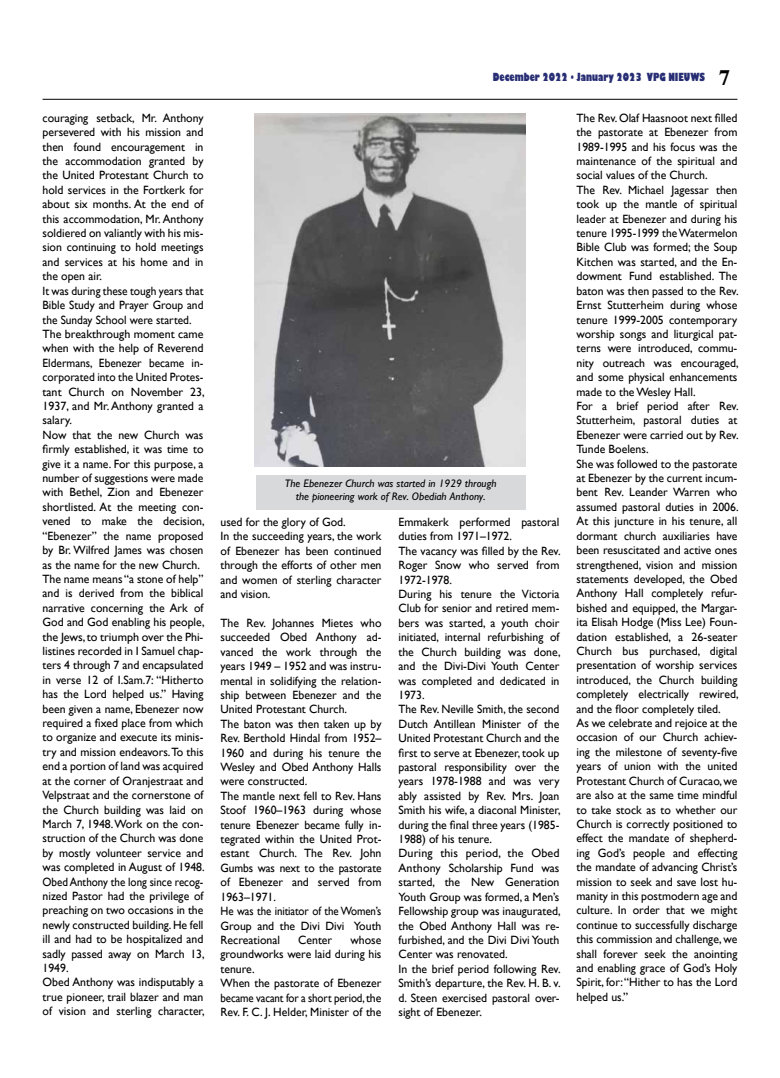
<style>
.page{position:relative;width:780px;height:1078px;background:#fff}
.page>*{position:absolute;margin:0;border:0;box-sizing:border-box;transform-origin:0 0}
.t1{font:12px/14.4px "Gill Sans";color:#000}
.t2{font:italic 500 11px/13.2px "Gill Sans";color:#000;text-align:center}
.t3{font:11px "Gill Sans MT Ult Bd Cn";color:#282e74}
.s1{font-family:"Times";font-weight:700;font-size:22px;color:#000}
</style>
<div class="page">
<hr style="left:43px;top:99px;width:694px;height:1px;background:#000">
<img style="left:254px;top:113px;width:271px;height:353px">
<div style="left:256px;top:474px;width:269px;height:35px;background:#d7d9da"></div>
<p class="t1" style="left:43px;top:111px;width:164px">couraging setback, Mr. Anthony persevered with his mission and then found encouragement in the accommodation granted by the United Protestant Church to hold services in the Fortkerk for about six months. At the end of this accommodation, Mr. Anthony soldiered on valiantly with his mis&shy;sion continuing to hold meetings and services at his home and in the open air.<br>It was during these tough years that<br>Bible Study and Prayer Group and the Sunday School were started.<br>The breakthrough moment came when with the help of Reverend<br>Eldermans, Ebenezer became in&shy;corporated into the United Protes&shy;tant Church on November 23,<br>1937, and Mr. Anthony granted a salary.<br>Now that the new Church was firmly established, it was time to give it a name. For this purpose, a number of suggestions were made with Bethel, Zion and Ebenezer shortlisted. At the meeting con&shy;vened to make the decision, “Ebenezer” the name proposed by Br. Wilfred James was chosen as the name for the new Church.<br>The name means “a stone of help” and is derived from the biblical narrative concerning the Ark of<br>God and God enabling his people, the Jews, to triumph over the Phi&shy;listines recorded in I Samuel chap&shy;ters 4 through 7 and encapsulated in verse 12 of I.Sam.7: “Hitherto has the Lord helped us.” Having been given a name, Ebenezer now required a fixed place from which to organize and execute its minis&shy;try and mission endeavors. To this end a portion of land was acquired at the corner of Oranjestraat and<br>Velpstraat and the cornerstone of the Church building was laid on<br>March 7, 1948. Work on the con&shy;struction of the Church was done by mostly volunteer service and was completed in August of 1948.<br>Obed Anthony the long since recog&shy;nized Pastor had the privilege of preaching on two occasions in the newly constructed building. He fell ill and had to be hospitalized and sadly passed away on March 13,<br>1949.<br>Obed Anthony was indisputably a true pioneer, trail blazer and man of vision and sterling character,</p>
<p class="t3" style="left:493px;top:70px;width:239px">December 2022 • January 2023 VPG NIEUWS <span class="s1">7</span></p>
<p class="t2" style="left:285px;top:476px;width:213px">The Ebenezer Church was started in 1929 through the pioneering work of Rev. Obediah Anthony.</p>
<p class="t1" style="left:220px;top:515px;width:162px">used for the glory of God.<br>In the succeeding years, the work of Ebenezer has been continued through the efforts of other men and women of sterling character and vision.</p>
<p class="t1" style="left:220px;top:615px;width:162px">The Rev. Johannes Mietes who succeeded Obed Anthony ad&shy;vanced the work through the years 1949 – 1952 and was instru&shy;mental in solidifying the relation&shy;ship between Ebenezer and the<br>United Protestant Church.<br>The baton was then taken up by<br>Rev. Berthold Hindal from 1952–<br>1960 and during his tenure the<br>Wesley and Obed Anthony Halls were constructed.<br>The mantle next fell to Rev. Hans<br>Stoof 1960–1963 during whose tenure Ebenezer became fully in&shy;tegrated within the United Prot&shy;estant Church. The Rev. John<br>Gumbs was next to the pastorate of Ebenezer and served from<br>1963–1971.<br>He was the initiator of the Women’s<br>Group and the Divi Divi Youth<br>Recreational</p>
<p class="t1" style="left:298px;top:932px;width:36px">Center</p>
<p class="t1" style="left:220px;top:932px;width:162px;text-indent:130px">whose groundworks were laid during his tenure.<br>When the pastorate of Ebenezer became vacant for a short period, the<br>Rev. F. C. J. Helder, Minister of the</p>
<p class="t1" style="left:398px;top:515px;width:164px">Emmakerk performed pastoral duties from 1971–1972.<br>The vacancy was filled by the Rev.<br>Roger Snow who served from<br>1972-1978.<br>During his tenure the Victoria<br>Club for senior and retired mem&shy;bers was started, a youth choir initiated, internal refurbishing of the Church building was done, and the Divi-Divi Youth Center was completed and dedicated in<br>1973.<br>The Rev. Neville Smith, the second<br>Dutch Antillean Minister of the<br>United Protestant Church and the first to serve at Ebenezer, took up pastoral responsibility over the years 1978-1988 and was very ably assisted by Rev. Mrs. Joan<br>Smith his wife, a diaconal Minister, during the final three years (1985-<br>1988) of his tenure.<br>During this period, the Obed<br>Anthony Scholarship Fund was started, the New Generation<br>Youth Group was formed, a Men’s<br>Fellowship group was inaugurated, the Obed Anthony Hall was re&shy;furbished, and the Divi Divi Youth<br>Center was renovated.<br>In the brief period following Rev.<br>Smith’s departure, the Rev. H. B. v. d. Steen exercised pastoral over&shy;sight of Ebenezer.</p>
<p class="t1" style="left:576px;top:111px;width:164px">The Rev. Olaf Haasnoot next filled the pastorate at Ebenezer from<br>1989-1995 and his focus was the maintenance of the spiritual and social values of the Church.<br>The Rev. Michael Jagessar then took up the mantle of spiritual leader at Ebenezer and during his tenure 1995-1999 the Watermelon<br>Bible Club was formed; the Soup<br>Kitchen was started, and the En&shy;dowment Fund established. The baton was then passed to the Rev.<br>Ernst Stutterheim during whose tenure 1999-2005 contemporary worship songs and liturgical pat&shy;terns were introduced, commu&shy;nity outreach was encouraged, and some physical enhancements made to the Wesley Hall.<br>For a brief period after Rev.<br>Stutterheim, pastoral duties at<br>Ebenezer were carried out by Rev.<br>Tunde Boelens.<br>She was followed to the pastorate at Ebenezer by the current incum&shy;bent Rev. Leander Warren who assumed pastoral duties in 2006.<br>At this juncture in his tenure, all dormant church auxiliaries have been resuscitated and active ones strengthened, vision and mission statements developed, the Obed<br>Anthony Hall completely refur&shy;bished and equipped, the Margar&shy;ita Elisah Hodge (Miss Lee) Foun&shy;dation established, a 26-seater<br>Church bus purchased, digital presentation of worship services introduced, the Church building completely electrically rewired, and the floor completely tiled.<br>As we celebrate and rejoice at the occasion of our Church achiev&shy;ing the milestone of seventy-five years of union with the united<br>Protestant Church of Curacao, we are also at the same time mindful to take stock as to whether our<br>Church is correctly positioned to effect the mandate of shepherd&shy;ing God’s people and effecting the mandate of advancing Christ’s mission to seek and save lost hu&shy;manity in this postmodern age and culture. In order that we might continue to successfully discharge this commission and challenge, we shall forever seek the anointing and enabling grace of God’s Holy<br>Spirit, for: “Hither to has the Lord helped us.”</p>
</div>
